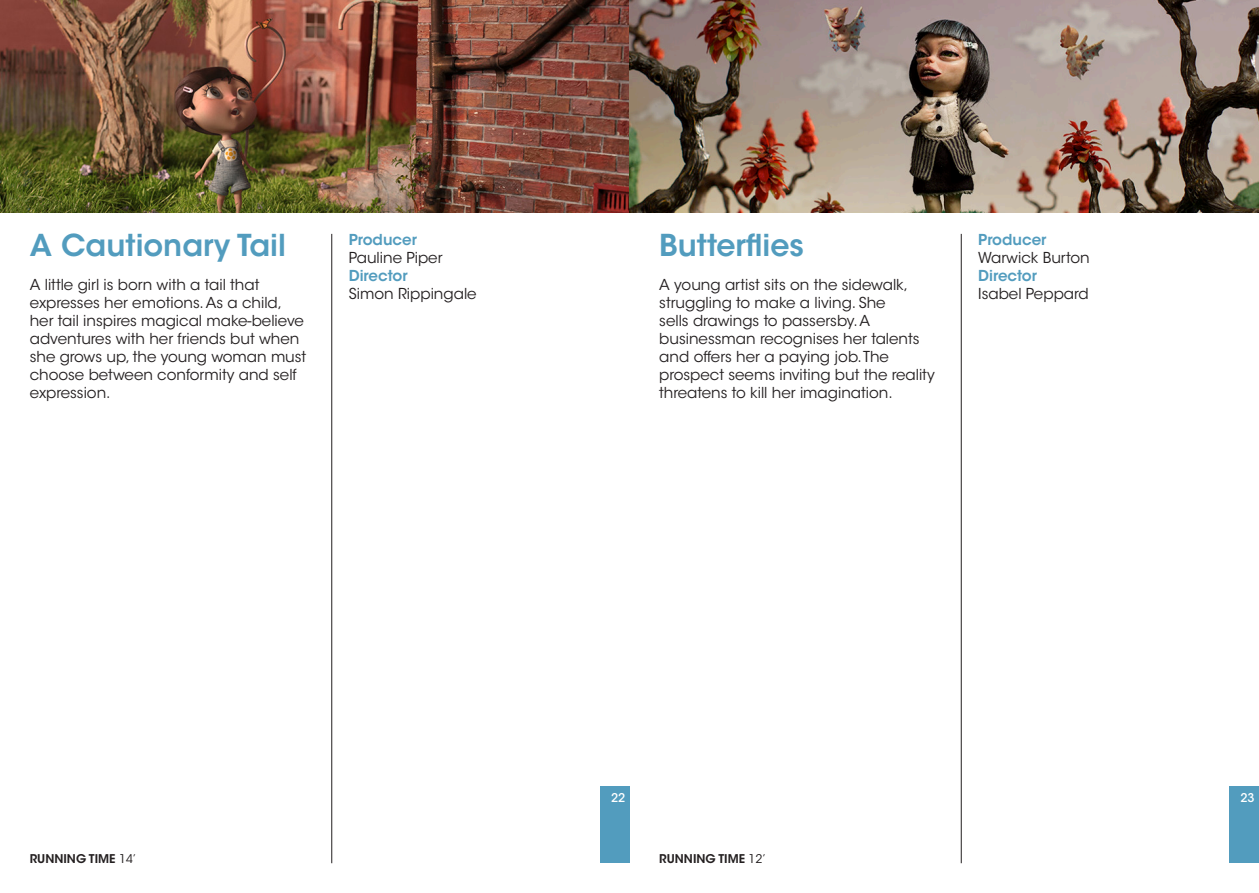
<style>
.page{position:relative;width:1259px;height:893px;background:#fff}
.page>*{position:absolute;margin:0;border:0;box-sizing:border-box;transform-origin:0 0}
.t1{font:600 30px "ITC Avant Garde Std";color:#529cbe}
.t2{font:15px/18px "ITC Avant Garde Std";color:#231f20}
.t3{font:600 15px "ITC Avant Garde Std";color:#529cbe}
.t4{font:600 12px "ITC Avant Garde Std";color:#231f20}
.t5{font:500 12px "ITC Avant Garde Std";color:#fff}
.s1{font-weight:400}
</style>
<div class="page">
<div style="left:600px;top:787px;width:29px;height:76px;background:#529cbe"></div>
<hr style="left:331px;top:234px;width:1px;height:629px;background:#231f20">
<img style="left:0;top:0;width:629px;height:213px">
<div style="left:1229px;top:787px;width:30px;height:76px;background:#529cbe"></div>
<hr style="left:961px;top:234px;width:1px;height:629px;background:#231f20">
<img style="left:629px;top:0;width:630px;height:213px">
<p class="t1" style="left:30px;top:226px;width:257px">A Cautionary Tail</p>
<p class="t2" style="left:30px;top:276px;width:278px">A little girl is born with a tail that expresses her emotions. As a child, her tail inspires magical make-believe adventures with her friends but when she grows up, the young woman must choose between conformity and self expression.</p>
<p class="t3" style="left:349px;top:230px;width:70px">Producer</p>
<p class="t2" style="left:349px;top:249px;width:95px">Pauline Piper</p>
<p class="t3" style="left:349px;top:266px;width:60px">Director</p>
<p class="t2" style="left:349px;top:285px;width:129px">Simon Rippingale</p>
<p class="t1" style="left:659px;top:226px;width:146px">Butterflies</p>
<p class="t2" style="left:659px;top:276px;width:277px">A young artist sits on the sidewalk, struggling to make a living. She<br>sells drawings to passersby. A businessman recognises her talents and offers her a paying job. The prospect seems inviting but the reality threatens to kill her imagination.</p>
<p class="t3" style="left:978px;top:230px;width:70px">Producer</p>
<p class="t2" style="left:978px;top:249px;width:113px">Warwick Burton</p>
<p class="t3" style="left:978px;top:266px;width:60px">Director</p>
<p class="t2" style="left:978px;top:285px;width:112px">Isabel Peppard</p>
<p class="t4" style="left:30px;top:851px;width:108px">RUNNING TIME <span class="s1">14’</span></p>
<p class="t5" style="left:611px;top:790px;width:16px">22</p>
<p class="t4" style="left:659px;top:851px;width:108px">RUNNING TIME <span class="s1">12’</span></p>
<p class="t5" style="left:1240px;top:790px;width:16px">23</p>
</div>
